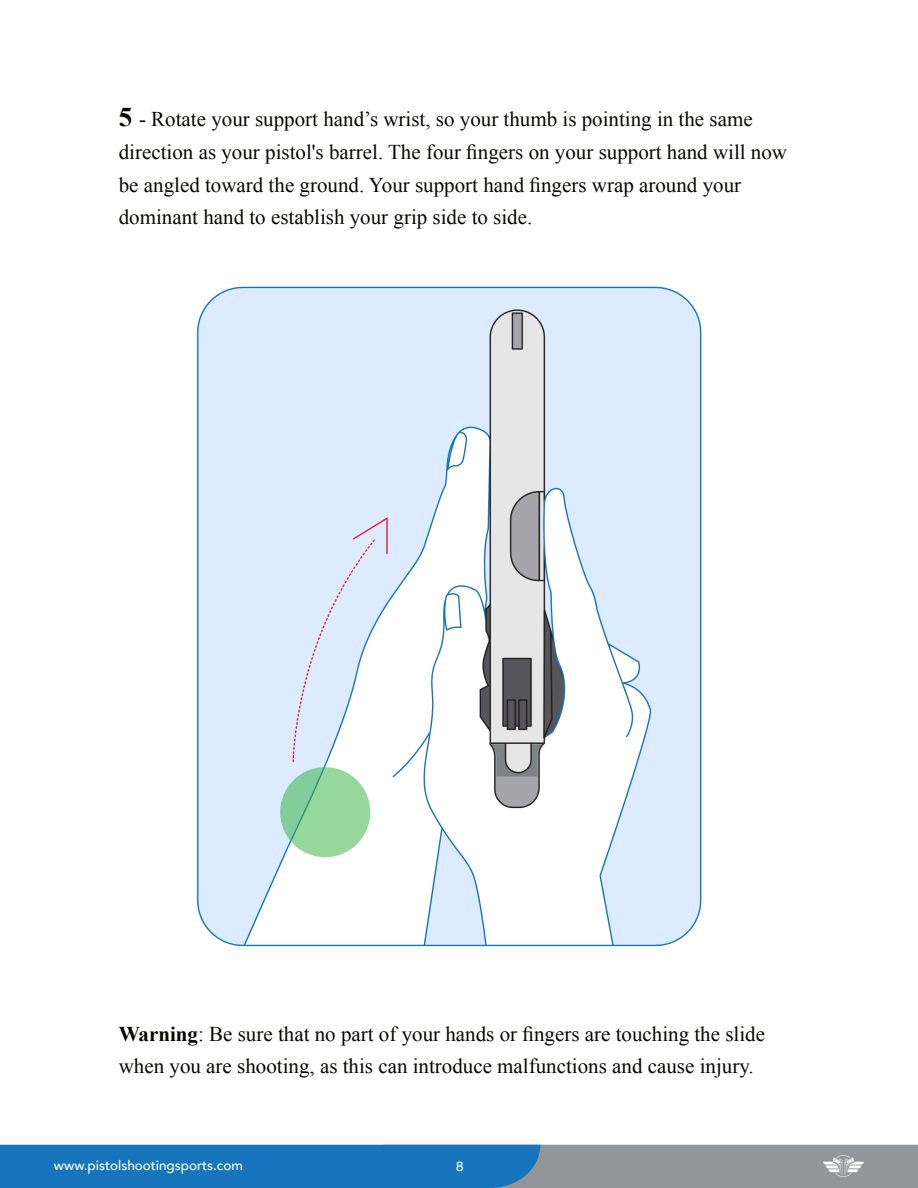
<style>
.page{position:relative;width:918px;height:1188px;background:#fff}
.page>*{position:absolute;margin:0;border:0;box-sizing:border-box;transform-origin:0 0}
.t1{font:21px/32.8px "Times New Roman";color:#080704}
.t2{font:500 13.5px "Avenir";color:#fff}
.t3{font:13.5px "Helvetica";color:#fff}
.s1{font-weight:700;font-size:27px}
.s2{font-weight:700}
</style>
<div class="page">
<svg style="left:0;top:1145px;width:918px;height:43px;background:#4982ad"></svg>
<img style="left:823px;top:1155px;width:40px;height:21px">
<img style="left:196px;top:286px;width:506px;height:661px">
<p class="t1" style="left:119px;top:104px;width:670px"><span class="s1">5</span> - Rotate your support hand’s wrist, so your thumb is pointing in the same direction as your pistol's barrel. The four fingers on your support hand will now be angled toward the ground. Your support hand fingers wrap around your dominant hand to establish your grip side to side.</p>
<p class="t1" style="left:119px;top:1019px;width:648px"><span class="s2">Warning</span>: Be sure that no part of your hands or fingers are touching the slide when you are shooting, as this can introduce malfunctions and cause injury.</p>
<p class="t2" style="left:54px;top:1156px;width:191px">www.pistolshootingsports.com</p>
<p class="t3" style="left:456px;top:1161px;width:9px">8</p>
</div>
